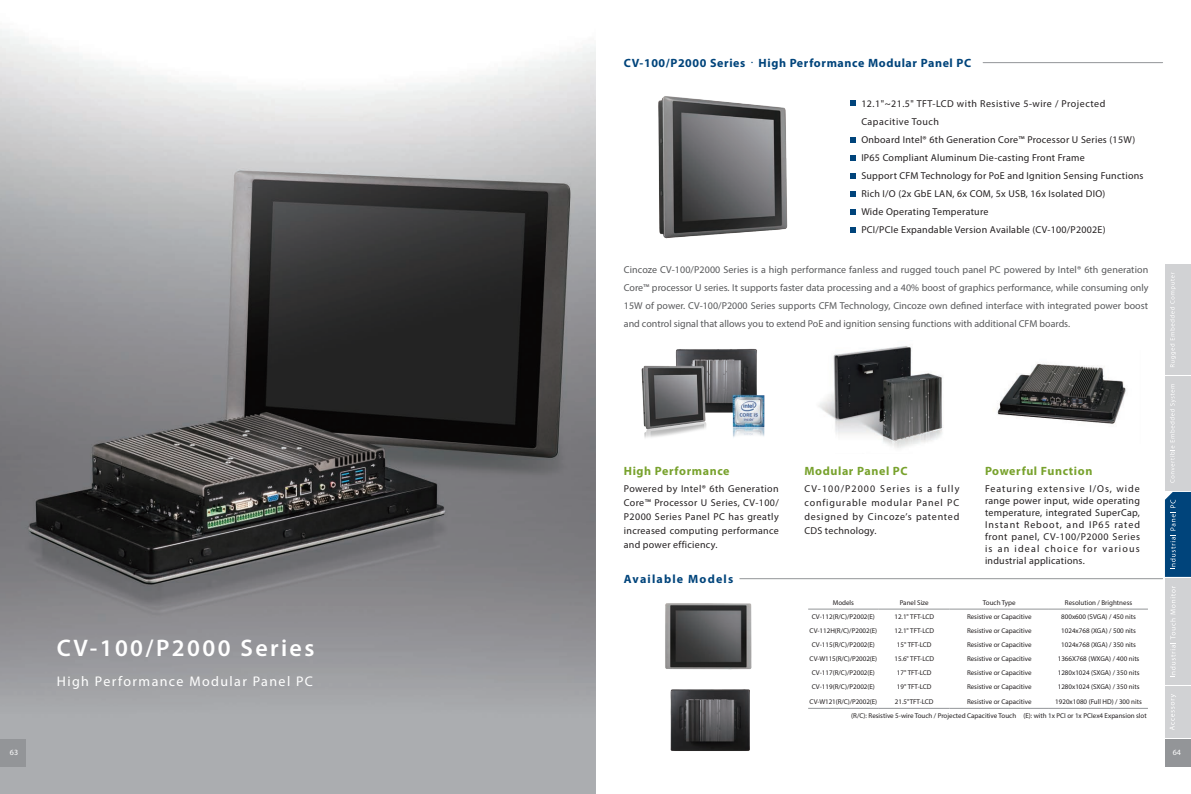
<style>
.page{position:relative;width:1191px;height:794px;background:#fff}
.page>*{position:absolute;margin:0;border:0;box-sizing:border-box;transform-origin:0 0}
.t1{font:600 24px "Myriad Pro";letter-spacing:.1em;color:#fff}
.t2{font:14px "Myriad Pro";letter-spacing:.1em;color:#fff}
.t3{font:700 12px "Myriad Pro";letter-spacing:.05em;color:#00447b}
.t4{font:700 12px "Myriad Pro";letter-spacing:.05em;color:#78a22d}
.t5{font:700 12px "Myriad Pro";letter-spacing:.1em;color:#00447b}
.t6{font:10px/18px "Myriad Pro";letter-spacing:.025em;color:#231f20;text-align:justify}
.t7{font:10px/18px "Myriad Pro";color:#57585a;text-align:justify}
.t8{font:8px "Myriad Pro";color:#fff}
.t9{font:7px/14.2px "Myriad Pro";color:#231f20}
.s1{font-family:"Adobe Ming Std";font-weight:300}
</style>
<div class="page">
<img style="left:0;top:29px;width:595px;height:765px">
<img style="left:658px;top:96px;width:130px;height:143px">
<hr style="left:983px;top:62px;width:179px;height:1px;background:#939598">
<hr style="left:740px;top:578px;width:422px;height:1px;background:#939598">
<svg style="left:850px;top:100px;width:5px;height:6px"></svg>
<svg style="left:850px;top:209px;width:5px;height:6px"></svg>
<svg style="left:850px;top:227px;width:5px;height:6px"></svg>
<svg style="left:850px;top:191px;width:5px;height:6px"></svg>
<svg style="left:850px;top:137px;width:5px;height:5px"></svg>
<svg style="left:850px;top:155px;width:5px;height:6px"></svg>
<svg style="left:850px;top:173px;width:5px;height:6px"></svg>
<img style="left:641px;top:348px;width:124px;height:90px">
<img style="left:818px;top:346px;width:125px;height:102px">
<img style="left:997px;top:364px;width:129px;height:60px">
<img style="left:665px;top:603px;width:87px;height:67px">
<img style="left:670px;top:689px;width:80px;height:62px">
<hr style="left:808px;top:609px;width:70px;height:1px;background:#939598">
<hr style="left:878px;top:609px;width:71px;height:1px;background:#939598">
<hr style="left:949px;top:609px;width:100px;height:1px;background:#939598">
<hr style="left:1049px;top:609px;width:99px;height:1px;background:#939598">
<hr style="left:808px;top:708px;width:70px;height:1px;background:#939598">
<hr style="left:878px;top:708px;width:71px;height:1px;background:#939598">
<hr style="left:949px;top:708px;width:100px;height:1px;background:#939598">
<hr style="left:1049px;top:708px;width:99px;height:1px;background:#939598">
<div style="left:1165px;top:265px;width:26px;height:110px;background:#d1d2d4"></div>
<div style="left:1165px;top:376px;width:26px;height:114px;background:#d1d2d4"></div>
<div style="left:1165px;top:578px;width:26px;height:107px;background:#d1d2d4"></div>
<div style="left:1165px;top:686px;width:26px;height:52px;background:#d1d2d4"></div>
<div style="left:1165px;top:739px;width:26px;height:27px;background:#939598"></div>
<svg style="left:1170px;top:384px;width:5px;height:99px"></svg>
<svg style="left:1170px;top:272px;width:5px;height:95px"></svg>
<svg style="left:1170px;top:694px;width:6px;height:36px"></svg>
<svg style="left:1170px;top:586px;width:5px;height:91px"></svg>
<svg style="left:1165px;top:492px;width:26px;height:85px;background:#0d4e82"></svg>
<div style="left:0;top:739px;width:26px;height:27px;background:#939598"></div>
<p class="t3" style="left:624px;top:55px;width:349px">CV-100/P2000 Series<span class="s1">．</span>High Performance Modular Panel PC</p>
<p class="t6" style="left:861px;top:95px;width:284px;text-align:left">12.1"~21.5" TFT-LCD with Resistive 5-wire / Projected Capacitive Touch<br>Onboard Intel® 6th Generation Core™ Processor U Series (15W)<br>IP65 Compliant Aluminum Die-casting Front Frame<br>Support CFM Technology for PoE and Ignition Sensing Functions Rich I/O (2x GbE LAN, 6x COM, 5x USB, 16x Isolated DIO)<br>Wide Operating Temperature<br>PCI/PCIe Expandable Version Available (CV-100/P2002E)</p>
<p class="t7" style="left:624px;top:260px;width:526px">Cincoze CV-100/P2000 Series is a high performance fanless and rugged touch panel PC powered by Intel® 6th generation Core™ processor U series. It supports faster data processing and a 40% boost of graphics performance, while consuming only 15W of power. CV-100/P2000 Series supports CFM Technology, Cincoze own defined interface with integrated power boost and control signal that allows you to extend PoE and ignition sensing functions with additional CFM boards.</p>
<h1 class="t1" style="left:57px;top:633px;width:259px">CV-100/P2000 Series</h1>
<h2 class="t2" style="left:57px;top:672px;width:258px">High Performance Modular Panel PC</h2>
<p class="t4" style="left:624px;top:463px;width:107px">High Performance</p>
<p class="t6" style="left:624px;top:481px;width:156px;line-height:14px">Powered by Intel® 6th Generation Core™ Processor U Series, CV-100/ P2000 Series Panel PC has greatly increased computing performance and power efficiency.</p>
<p class="t5" style="left:624px;top:571px;width:111px">Available Models</p>
<p class="t4" style="left:804px;top:463px;width:105px">Modular Panel PC</p>
<p class="t6" style="left:804px;top:481px;width:156px;line-height:14px">CV-100/P2000 Series is a fully configurable modular Panel PC designed by Cincoze’s patented CDS technology.</p>
<p class="t4" style="left:985px;top:463px;width:109px">Powerful Function</p>
<p class="t6" style="left:985px;top:482px;width:156px;line-height:12px">Featuring extensive I/Os, wide range power input, wide operating temperature, integrated SuperCap, Instant Reboot, and IP65 rated front panel, CV-100/P2000 Series is an ideal choice for various industrial applications.</p>
<p class="t9" style="left:832px;top:595px;width:23px">Models</p>
<p class="t9" style="left:899px;top:595px;width:30px">Panel Size</p>
<p class="t9" style="left:983px;top:595px;width:34px">Touch Type</p>
<p class="t9" style="left:1065px;top:595px;width:69px">Resolution / Brightness</p>
<p class="t9" style="left:812px;top:609px;width:65px">CV-112(R/C)/P2002(E)</p>
<p class="t9" style="left:894px;top:609px;width:41px">12.1" TFT-LCD</p>
<p class="t9" style="left:967px;top:609px;width:66px">Resistive or Capacitive</p>
<p class="t9" style="left:1061px;top:609px;width:76px">800x600 (SVGA) / 450 nits</p>
<p class="t9" style="left:809px;top:623px;width:69px">CV-112H(R/C)/P2002(E)</p>
<p class="t9" style="left:894px;top:623px;width:41px">12.1" TFT-LCD</p>
<p class="t9" style="left:967px;top:623px;width:66px">Resistive or Capacitive</p>
<p class="t9" style="left:1061px;top:623px;width:76px">1024x768 (XGA) / 500 nits</p>
<p class="t9" style="left:812px;top:637px;width:65px">CV-115(R/C)/P2002(E)</p>
<p class="t9" style="left:897px;top:637px;width:36px">15" TFT-LCD</p>
<p class="t9" style="left:967px;top:637px;width:66px">Resistive or Capacitive</p>
<p class="t9" style="left:1061px;top:637px;width:76px">1024x768 (XGA) / 350 nits</p>
<p class="t9" style="left:809px;top:651px;width:69px">CV-W115(R/C)/P2002(E)</p>
<p class="t9" style="left:894px;top:651px;width:41px">15.6" TFT-LCD</p>
<p class="t9" style="left:967px;top:651px;width:66px">Resistive or Capacitive</p>
<p class="t9" style="left:1057px;top:651px;width:83px">1366X768 (WXGA) / 400 nits</p>
<p class="t9" style="left:812px;top:665px;width:65px">CV-117(R/C)/P2002(E)</p>
<p class="t9" style="left:897px;top:665px;width:36px">17" TFT-LCD</p>
<p class="t9" style="left:967px;top:665px;width:66px">Resistive or Capacitive</p>
<p class="t9" style="left:1057px;top:665px;width:83px">1280x1024 (SXGA) / 350 nits</p>
<p class="t9" style="left:812px;top:680px;width:65px">CV-119(R/C)/P2002(E)</p>
<p class="t9" style="left:897px;top:680px;width:36px">19" TFT-LCD</p>
<p class="t9" style="left:967px;top:680px;width:66px">Resistive or Capacitive</p>
<p class="t9" style="left:1057px;top:680px;width:83px">1280x1024 (SXGA) / 350 nits</p>
<p class="t9" style="left:809px;top:694px;width:69px">CV-W121(R/C)/P2002(E)</p>
<p class="t9" style="left:895px;top:694px;width:40px">21.5"TFT-LCD</p>
<p class="t9" style="left:967px;top:694px;width:66px">Resistive or Capacitive</p>
<p class="t9" style="left:851px;top:694px;width:297px;text-indent:204px">1920x1080 (Full HD) / 300 nits (R/C): Resistive 5-wire Touch / Projected Capacitive Touch (E): with 1x PCI or 1x PCIex4 Expansion slot</p>
<p class="t8" style="left:10px;top:747px;width:10px">63</p>
<p class="t8" style="left:1172px;top:747px;width:10px">64</p>
</div>
